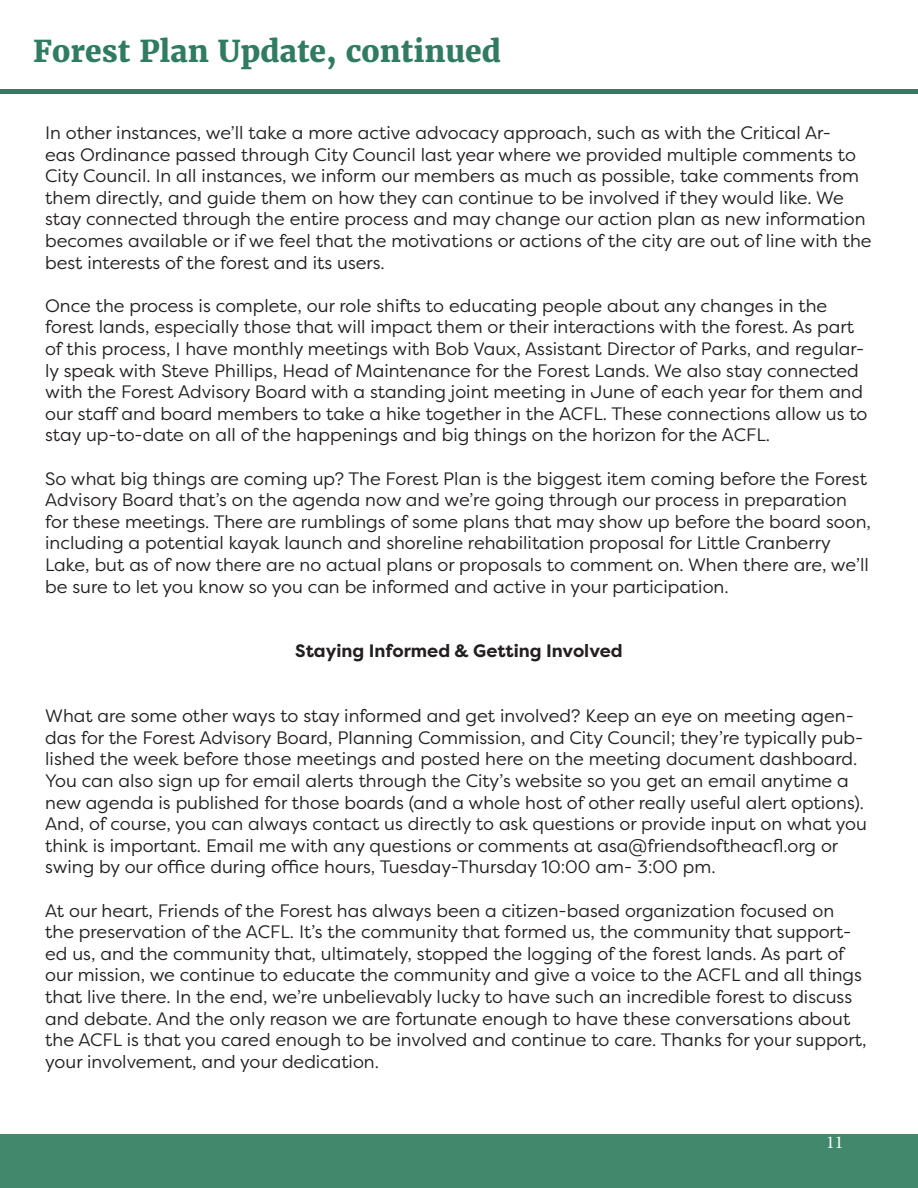
<style>
.page{position:relative;width:918px;height:1188px;background:#fff}
.page>*{position:absolute;margin:0;border:0;box-sizing:border-box;transform-origin:0 0}
.t1{font:800 30px "Merriweather";color:#307c62}
.t2{font:18px/21.6px "Filson Pro";color:#231f20}
.t3{font:700 18px "Filson Pro";color:#231f20}
.t4{font:18px "Minion Pro";color:#fff}
</style>
<div class="page">
<div style="left:0;top:1135px;width:918px;height:53px;background:#42886d"></div>
<div style="left:0;top:89px;width:918px;height:5px;background:#307c62"></div>
<p class="t1" style="left:33px;top:32px;width:469px">Forest Plan Update, continued</p>
<p class="t2" style="left:45px;top:121px;width:828px">In other instances, we’ll take a more active advocacy approach, such as with the Critical Ar-<br>eas Ordinance passed through City Council last year where we provided multiple comments to City Council. In all instances, we inform our members as much as possible, take comments from them directly, and guide them on how they can continue to be involved if they would like. We stay connected through the entire process and may change our action plan as new information becomes available or if we feel that the motivations or actions of the city are out of line with the best interests of the forest and its users.</p>
<p class="t2" style="left:45px;top:294px;width:824px">Once the process is complete, our role shifts to educating people about any changes in the forest lands, especially those that will impact them or their interactions with the forest. As part of this process, I have monthly meetings with Bob Vaux, Assistant Director of Parks, and regular&shy;ly speak with Steve Phillips, Head of Maintenance for the Forest Lands. We also stay connected with the Forest Advisory Board with a standing joint meeting in June of each year for them and our staff and board members to take a hike together in the ACFL. These connections allow us to stay up-to-date on all of the happenings and big things on the horizon for the ACFL.</p>
<p class="t2" style="left:45px;top:467px;width:827px">So what big things are coming up? The Forest Plan is the biggest item coming before the Forest Advisory Board that’s on the agenda now and we’re going through our process in preparation for these meetings. There are rumblings of some plans that may show up before the board soon, including a potential kayak launch and shoreline rehabilitation proposal for Little Cranberry Lake, but as of now there are no actual plans or proposals to comment on. When there are, we’ll be sure to let you know so you can be informed and active in your participation.</p>
<p class="t3" style="left:295px;top:640px;width:329px">Staying Informed &amp; Getting Involved</p>
<p class="t2" style="left:45px;top:705px;width:823px">What are some other ways to stay informed and get involved? Keep an eye on meeting agen&shy;das for the Forest Advisory Board, Planning Commission, and City Council; they’re typically pub&shy;lished the week before those meetings and posted here on the meeting document dashboard.<br>You can also sign up for email alerts through the City’s website so you get an email anytime a new agenda is published for those boards (and a whole host of other really useful alert options).<br>And, of course, you can always contact us directly to ask questions or provide input on what you think is important. Email me with any questions or comments at asa@friendsoftheacfl.org or swing by our office during office hours, Tuesday-Thursday 10:00 am- 3:00 pm.</p>
<p class="t2" style="left:45px;top:899px;width:823px">At our heart, Friends of the Forest has always been a citizen-based organization focused on the preservation of the ACFL. It’s the community that formed us, the community that support&shy;ed us, and the community that, ultimately, stopped the logging of the forest lands. As part of our mission, we continue to educate the community and give a voice to the ACFL and all things that live there. In the end, we’re unbelievably lucky to have such an incredible forest to discuss and debate. And the only reason we are fortunate enough to have these conversations about the ACFL is that you cared enough to be involved and continue to care. Thanks for your support, your involvement, and your dedication.</p>
<p class="t4" style="left:826px;top:1130px;width:19px">11</p>
</div>
